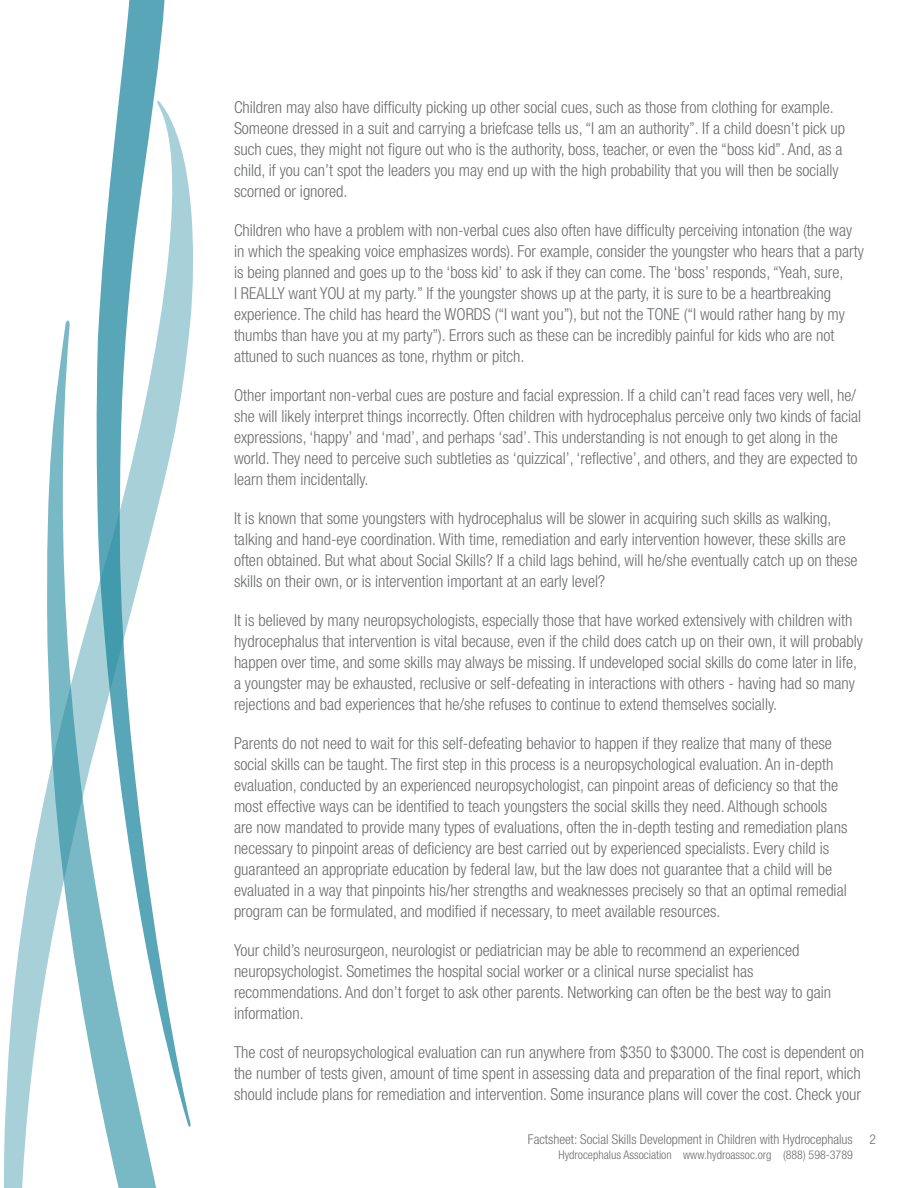
<style>
.page{position:relative;width:918px;height:1188px;background:#fff}
.page>*{position:absolute;margin:0;border:0;box-sizing:border-box;transform-origin:0 0}
.t1{font:300 condensed 16.5px/21px "Helvetica Neue LT Std";color:#6d6e70}
.t2{font:300 condensed 13.5px "Helvetica Neue LT Std";color:#6d6e70}
.t3{font:300 condensed 12px "Helvetica Neue LT Std";color:#6d6e70}
</style>
<div class="page">
<svg style="left:119px;top:0;width:46px;height:100px;fill:#58a6b7"></svg>
<svg style="left:3px;top:100px;width:190px;height:1088px"></svg>
<svg style="left:45px;top:319px;width:148px;height:869px"></svg>
<p class="t1" style="left:234px;top:96px;width:613px">Children may also have difficulty picking up other social cues, such as those from clothing for example.<br>Someone dressed in a suit and carrying a briefcase tells us, “I am an authority”. If a child doesn’t pick up such cues, they might not figure out who is the authority, boss, teacher, or even the “boss kid”. And, as a child, if you can’t spot the leaders you may end up with the high probability that you will then be socially scorned or ignored.</p>
<p class="t1" style="left:234px;top:219px;width:631px">Children who have a problem with non-verbal cues also often have difficulty perceiving intonation (the way in which the speaking voice emphasizes words). For example, consider the youngster who hears that a party is being planned and goes up to the ‘boss kid’ to ask if they can come. The ‘boss’ responds, “Yeah, sure,<br>I REALLY want YOU at my party.” If the youngster shows up at the party, it is sure to be a heartbreaking experience. The child has heard the WORDS (“I want you”), but not the TONE (“I would rather hang by my thumbs than have you at my party”). Errors such as these can be incredibly painful for kids who are not attuned to such nuances as tone, rhythm or pitch.</p>
<p class="t1" style="left:234px;top:384px;width:629px">Other important non-verbal cues are posture and facial expression. If a child can’t read faces very well, he/ she will likely interpret things incorrectly. Often children with hydrocephalus perceive only two kinds of facial expressions, ‘happy’ and ‘mad’, and perhaps ‘sad’. This understanding is not enough to get along in the world. They need to perceive such subtleties as ‘quizzical’, ‘reflective’, and others, and they are expected to learn them incidentally.</p>
<p class="t1" style="left:234px;top:507px;width:625px">It is known that some youngsters with hydrocephalus will be slower in acquiring such skills as walking, talking and hand-eye coordination. With time, remediation and early intervention however, these skills are often obtained. But what about Social Skills? If a child lags behind, will he/she eventually catch up on these skills on their own, or is intervention important at an early level?</p>
<p class="t1" style="left:234px;top:609px;width:631px">It is believed by many neuropsychologists, especially those that have worked extensively with children with hydrocephalus that intervention is vital because, even if the child does catch up on their own, it will probably happen over time, and some skills may always be missing. If undeveloped social skills do come later in life, a youngster may be exhausted, reclusive or self-defeating in interactions with others - having had so many rejections and bad experiences that he/she refuses to continue to extend themselves socially.</p>
<p class="t1" style="left:234px;top:732px;width:615px">Parents do not need to wait for this self-defeating behavior to happen if they realize that many of these social skills can be taught. The first step in this process is a neuropsychological evaluation. An in-depth evaluation, conducted by an experienced neuropsychologist, can pinpoint areas of deficiency so that the most effective ways can be identified to teach youngsters the social skills they need. Although schools are now mandated to provide many types of evaluations, often the in-depth testing and remediation plans necessary to pinpoint areas of deficiency are best carried out by experienced specialists. Every child is guaranteed an appropriate education by federal law, but the law does not guarantee that a child will be evaluated in a way that pinpoints his/her strengths and weaknesses precisely so that an optimal remedial program can be formulated, and modified if necessary, to meet available resources.</p>
<p class="t1" style="left:234px;top:939px;width:599px">Your child’s neurosurgeon, neurologist or pediatrician may be able to recommend an experienced neuropsychologist. Sometimes the hospital social worker or a clinical nurse specialist has recommendations. And don’t forget to ask other parents. Networking can often be the best way to gain information.</p>
<p class="t1" style="left:234px;top:1041px;width:632px">The cost of neuropsychological evaluation can run anywhere from $350 to $3000. The cost is dependent on the number of tests given, amount of time spent in assessing data and preparation of the final report, which should include plans for remediation and intervention. Some insurance plans will cover the cost. Check your</p>
<p class="t2" style="left:528px;top:1132px;width:349px">Factsheet: Social Skills Development in Children with Hydrocephalus 2</p>
<p class="t3" style="left:559px;top:1148px;width:296px">Hydrocephalus Association www.hydroassoc.org (888) 598-3789</p>
</div>
